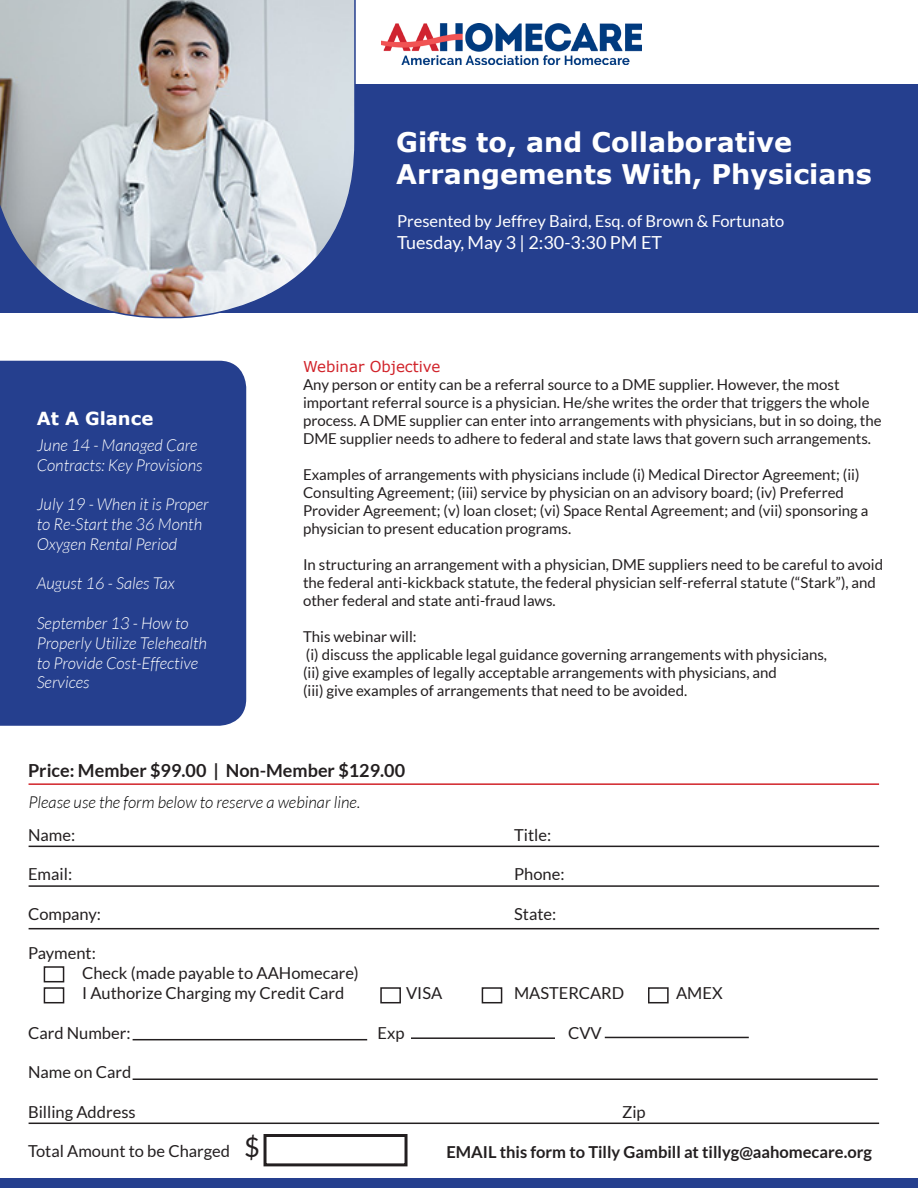
<style>
.page{position:relative;width:918px;height:1188px;background:#fff}
.page>*{position:absolute;margin:0;border:0;box-sizing:border-box;transform-origin:0 0}
.t1{font:700 27px/32.4px "Verdana";color:#fff}
.t2{font:700 18px "Lato";color:#231f20}
.t3{font:18px "Lato";color:#fff}
.t4{font:700 18px "Verdana";color:#fff}
.t5{font:16.5px "Lato";color:#231f20}
.t6{font:italic 300 16.5px/19.8px "Lato";color:#fff}
.t7{font:700 16.5px "Lato";color:#231f20}
.t8{font:16.5px "Lato";color:#fff}
.t9{font:italic 300 16.5px "Lato";color:#000}
.t10{font:15px/18px "Lato";color:#231f20}
.t11{font:15px "Verdana";color:#d1232a}
.s1{font-size:27px}
</style>
<div class="page">
<div style="left:0;top:84px;width:918px;height:229px;background:#253f8e"></div>
<svg style="left:0;top:0;width:356px;height:318px;background:#b6bbc3"></svg>
<img style="left:382px;top:23px;width:259px;height:41px">
<div style="left:0;top:361px;width:246px;height:365px;background:#253f8e"></div>
<div style="left:44px;top:987px;width:20px;height:16px;border:2px solid #231f20"></div>
<div style="left:380px;top:987px;width:21px;height:16px;border:2px solid #231f20"></div>
<div style="left:482px;top:987px;width:20px;height:16px;border:2px solid #231f20"></div>
<div style="left:648px;top:987px;width:21px;height:16px;border:2px solid #231f20"></div>
<hr style="left:29px;top:846px;width:850px;height:1px;background:#231f20">
<hr style="left:29px;top:885px;width:850px;height:2px;background:#231f20">
<hr style="left:29px;top:928px;width:850px;height:1px;background:#231f20">
<div style="left:264px;top:1134px;width:144px;height:32px;border:3px solid #231f20"></div>
<hr style="left:411px;top:1037px;width:144px;height:2px;background:#231f20">
<div style="left:44px;top:966px;width:20px;height:16px;border:2px solid #231f20"></div>
<hr style="left:133px;top:1039px;width:234px;height:1px;background:#231f20">
<hr style="left:605px;top:1037px;width:144px;height:1px;background:#231f20">
<hr style="left:29px;top:783px;width:850px;height:2px;background:#d1232a">
<div style="left:0;top:1178px;width:918px;height:10px;background:#253f8e"></div>
<hr style="left:133px;top:1078px;width:745px;height:2px;background:#231f20">
<hr style="left:29px;top:1123px;width:850px;height:1px;background:#231f20">
<p class="t4" style="left:37px;top:407px;width:118px">At A Glance</p>
<p class="t6" style="left:37px;top:436px;width:167px">June 14 - Managed Care<br>Contracts: Key Provisions</p>
<p class="t6" style="left:37px;top:495px;width:174px">July 19 - When it is Proper to Re-Start the 36 Month<br>Oxygen Rental Period</p>
<p class="t6" style="left:37px;top:574px;width:140px">August 16 - Sales Tax</p>
<p class="t6" style="left:37px;top:614px;width:172px">September 13 - How to<br>Properly Utilize Telehealth to Provide Cost-Effective<br>Services</p>
<p class="t1" style="left:396px;top:126px;width:477px">Gifts to, and Collaborative<br>Arrangements With, Physicians</p>
<p class="t8" style="left:397px;top:212px;width:389px">Presented by Jeffrey Baird, Esq. of Brown &amp; Fortunato</p>
<p class="t3" style="left:397px;top:232px;width:267px">Tuesday, May 3 | 2:30-3:30 PM ET</p>
<p class="t11" style="left:303px;top:357px;width:139px">Webinar Objective</p>
<p class="t10" style="left:303px;top:376px;width:580px">Any person or entity can be a referral source to a DME supplier. However, the most important referral source is a physician. He/she writes the order that triggers the whole process. A DME supplier can enter into arrangements with physicians, but in so doing, the DME supplier needs to adhere to federal and state laws that govern such arrangements.</p>
<p class="t10" style="left:303px;top:466px;width:567px">Examples of arrangements with physicians include (i) Medical Director Agreement; (ii)<br>Consulting Agreement; (iii) service by physician on an advisory board; (iv) Preferred Provider Agreement; (v) loan closet; (vi) Space Rental Agreement; and (vii) sponsoring a physician to present education programs.</p>
<p class="t10" style="left:303px;top:556px;width:582px">In structuring an arrangement with a physician, DME suppliers need to be careful to avoid the federal anti-kickback statute, the federal physician self-referral statute (“Stark”), and other federal and state anti-fraud laws.</p>
<p class="t10" style="left:303px;top:628px;width:115px">This webinar will:</p>
<p class="t10" style="left:306px;top:646px;width:523px">(i) discuss the applicable legal guidance governing arrangements with physicians,</p>
<p class="t10" style="left:303px;top:664px;width:475px">(ii) give examples of legally acceptable arrangements with physicians, and</p>
<p class="t10" style="left:303px;top:682px;width:386px">(iii) give examples of arrangements that need to be avoided.</p>
<p class="t2" style="left:28px;top:760px;width:379px">Price: Member $99.00 | Non-Member $129.00</p>
<p class="t9" style="left:29px;top:793px;width:333px">Please use the form below to reserve a webinar line.</p>
<p class="t5" style="left:28px;top:825px;width:49px">Name:</p>
<p class="t5" style="left:514px;top:825px;width:39px">Title:</p>
<p class="t5" style="left:28px;top:865px;width:46px">Email:</p>
<p class="t5" style="left:514px;top:865px;width:52px">Phone:</p>
<p class="t5" style="left:28px;top:905px;width:75px">Company:</p>
<p class="t5" style="left:514px;top:905px;width:44px">State:</p>
<p class="t5" style="left:28px;top:944px;width:69px">Payment:</p>
<p class="t5" style="left:82px;top:964px;width:278px">Check (made payable to AAHomecare)</p>
<p class="t5" style="left:82px;top:984px;width:264px">I Authorize Charging my Credit Card</p>
<p class="t5" style="left:406px;top:984px;width:38px">VISA</p>
<p class="t5" style="left:514px;top:984px;width:112px">MASTERCARD</p>
<p class="t5" style="left:676px;top:984px;width:48px">AMEX</p>
<p class="t5" style="left:28px;top:1023px;width:104px">Card Number:</p>
<p class="t5" style="left:378px;top:1023px;width:29px">Exp</p>
<p class="t5" style="left:568px;top:1023px;width:35px">CVV</p>
<p class="t5" style="left:28px;top:1063px;width:105px">Name on Card</p>
<p class="t5" style="left:28px;top:1103px;width:109px">Billing Address</p>
<p class="t5" style="left:622px;top:1103px;width:25px">Zip</p>
<p class="t5" style="left:28px;top:1142px;width:233px">Total Amount to be Charged <span class="s1">$</span></p>
<p class="t7" style="left:446px;top:1143px;width:427px">EMAIL this form to Tilly Gambill at tillyg@aahomecare.org</p>
</div>
